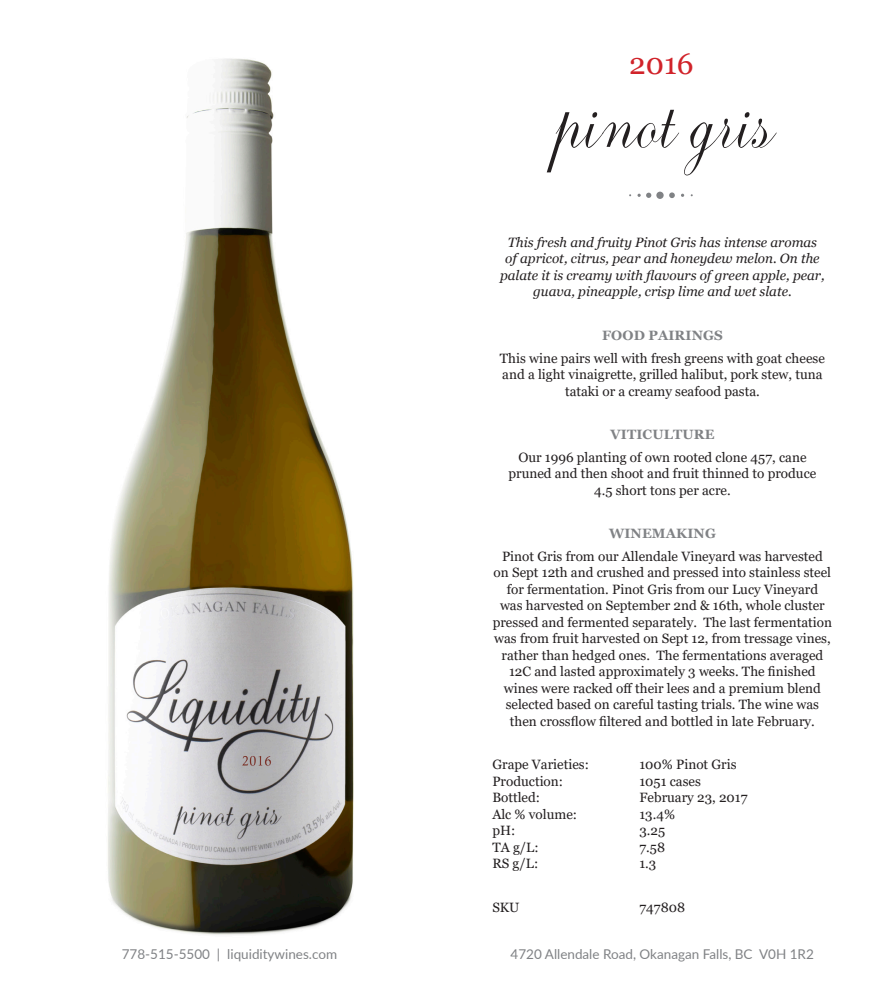
<style>
.page{position:relative;width:891px;height:999px;background:#fff}
.page>*{position:absolute;margin:0;border:0;box-sizing:border-box;transform-origin:0 0}
.t1{font:72px "Ambassador Script";color:#231f20}
.t2{font:29.7px "Georgia";color:#d1232a}
.t3{font:13.5px/16.5px "Georgia";color:#231f20;text-align:center}
.t4{font:italic 13.5px/16.5px "Georgia";color:#231f20;text-align:center}
.t5{font:13.5px "Lato";color:#808285}
.t6{font:700 13.5px "Georgia";letter-spacing:.01em;color:#808285}
</style>
<div class="page">
<img style="left:108px;top:58px;width:246px;height:877px">
<svg style="left:638px;top:193px;width:13px;height:5px"></svg>
<div style="left:656px;top:192px;width:8px;height:7px;background:#808285;border-radius:50%"></div>
<svg style="left:669px;top:192px;width:6px;height:6px"></svg>
<p class="t2" style="left:629px;top:46px;width:66px">2016</p>
<p class="t1" style="left:552px;top:71px;width:221px">pinot gris</p>
<p class="t4" style="left:500px;top:234px;width:326px">This fresh and fruity Pinot Gris has intense aromas<br>of apricot, citrus, pear and honeydew melon. On the palate it is creamy with flavours of green apple, pear, guava, pineapple, crisp lime and wet slate.</p>
<p class="t6" style="left:602px;top:327px;width:122px">FOOD PAIRINGS</p>
<p class="t3" style="left:500px;top:350px;width:326px">This wine pairs well with fresh greens with goat cheese and a light vinaigrette, grilled halibut, pork stew, tuna tataki or a creamy seafood pasta.</p>
<p class="t6" style="left:611px;top:426px;width:106px">VITICULTURE</p>
<p class="t3" style="left:508px;top:449px;width:309px">Our 1996 planting of own rooted clone 457, cane pruned and then shoot and fruit thinned to produce<br>4.5 short tons per acre.</p>
<p class="t6" style="left:609px;top:525px;width:108px">WINEMAKING</p>
<p class="t3" style="left:493px;top:548px;width:341px">Pinot Gris from our Allendale Vineyard was harvested on Sept 12th and crushed and pressed into stainless steel for fermentation. Pinot Gris from our Lucy Vineyard<br>was harvested on September 2nd &amp; 16th, whole cluster pressed and fermented separately. The last fermentation was from fruit harvested on Sept 12, from tressage vines, rather than hedged ones. The fermentations averaged 12C and lasted approximately 3 weeks. The finished wines were racked off their lees and a premium blend selected based on careful tasting trials. The wine was then crossflow filtered and bottled in late February.</p>
<p class="t3" style="left:492px;top:757px;width:98px">Grape Varieties:</p>
<p class="t3" style="left:640px;top:757px;width:99px">100% Pinot Gris</p>
<p class="t3" style="left:492px;top:773px;width:72px">Production:</p>
<p class="t3" style="left:640px;top:773px;width:63px">1051 cases</p>
<p class="t3" style="left:492px;top:790px;width:49px">Bottled:</p>
<p class="t3" style="left:640px;top:790px;width:110px">February 23, 2017</p>
<p class="t3" style="left:492px;top:806px;width:86px">Alc % volume:</p>
<p class="t3" style="left:640px;top:806px;width:37px">13.4%</p>
<p class="t3" style="left:492px;top:823px;width:24px">pH:</p>
<p class="t3" style="left:640px;top:823px;width:27px">3.25</p>
<p class="t3" style="left:492px;top:839px;width:48px">TA g/L:</p>
<p class="t3" style="left:640px;top:839px;width:27px">7.58</p>
<p class="t3" style="left:492px;top:856px;width:47px">RS g/L:</p>
<p class="t3" style="left:640px;top:856px;width:18px">1.3</p>
<p class="t3" style="left:492px;top:899px;width:29px">SKU</p>
<p class="t3" style="left:640px;top:899px;width:47px">747808</p>
<p class="t5" style="left:122px;top:944px;width:217px">778-515-5500 | liquiditywines.com</p>
<p class="t5" style="left:511px;top:944px;width:305px">4720 Allendale Road, Okanagan Falls, BC V0H 1R2</p>
</div>
